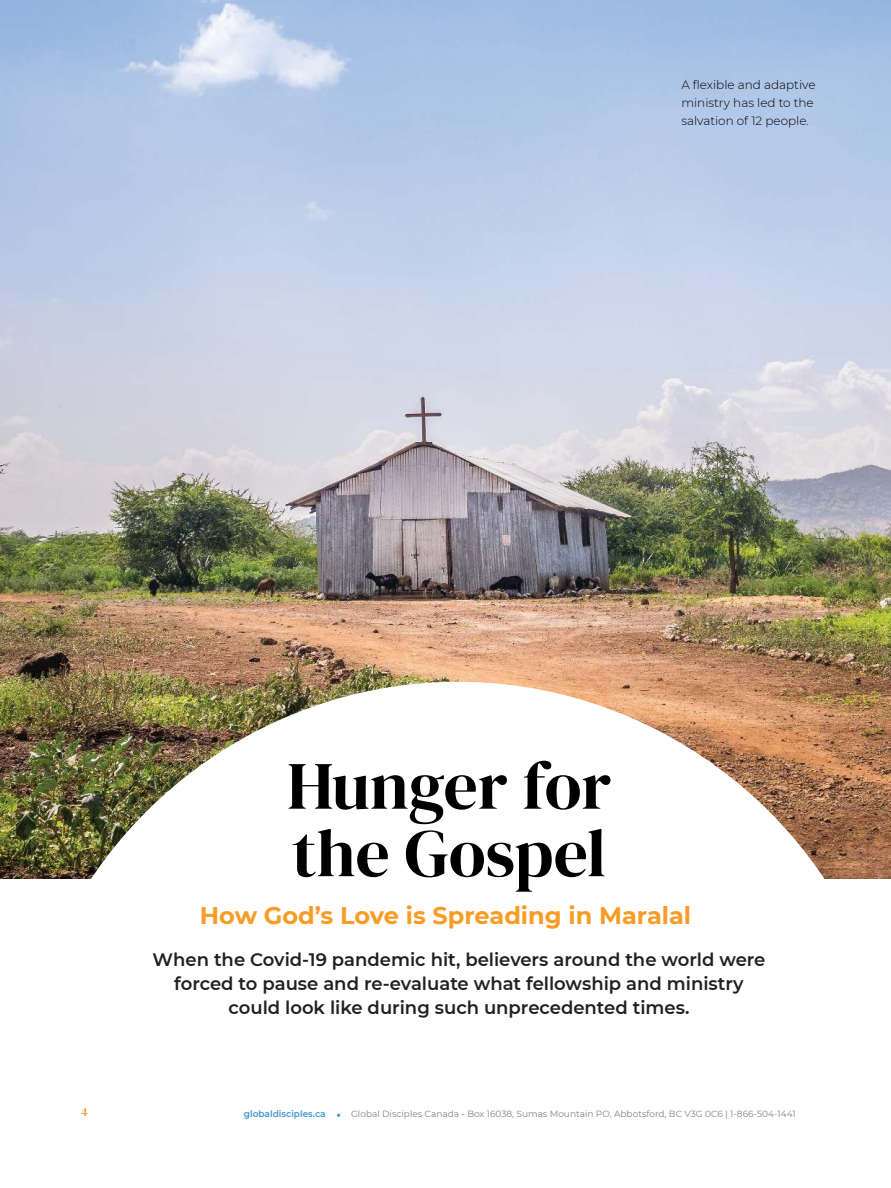
<style>
.page{position:relative;width:891px;height:1188px;background:#fff}
.page>*{position:absolute;margin:0;border:0;box-sizing:border-box;transform-origin:0 0}
.t1{font:67.5px/67.5px "DM Serif Display";color:#000}
.t2{font:700 24px "Montserrat";color:#f89c25}
.t3{font:600 18px/24px "Montserrat";color:#221f1f;text-align:center}
.t4{font:300 12px/18px "Montserrat";color:#010102}
.t5{font:12px "DM Serif Display";color:#f89c25}
.t6{font:9px "Montserrat";color:#808284}
.t7{font:600 9px "Montserrat";color:#3f97cb}
</style>
<div class="page">
<img style="left:0;top:0;width:891px;height:879px">
<img style="left:49px;top:682px;width:818px;height:197px">
<p class="t4" style="left:681px;top:75px;width:136px">A flexible and adaptive ministry has led to the salvation of 12 people.</p>
<h1 class="t1" style="left:287px;top:759px;width:326px">Hunger for the Gospel</h1>
<h2 class="t2" style="left:200px;top:905px;width:493px">How God’s Love is Spreading in Maralal</h2>
<p class="t3" style="left:153px;top:949px;width:614px">When the Covid-19 pandemic hit, believers around the world were forced to pause and re-evaluate what fellowship and ministry could look like during such unprecedented times.</p>
<p class="t5" style="left:81px;top:1108px;width:8px">4</p>
<p class="t7" style="left:244px;top:1110px;width:83px">globaldisciples.ca</p>
<p class="t6" style="left:351px;top:1110px;width:446px">Global Disciples Canada - Box 16038, Sumas Mountain PO, Abbotsford, BC V3G 0C6 | 1-866-504-1441</p>
</div>
